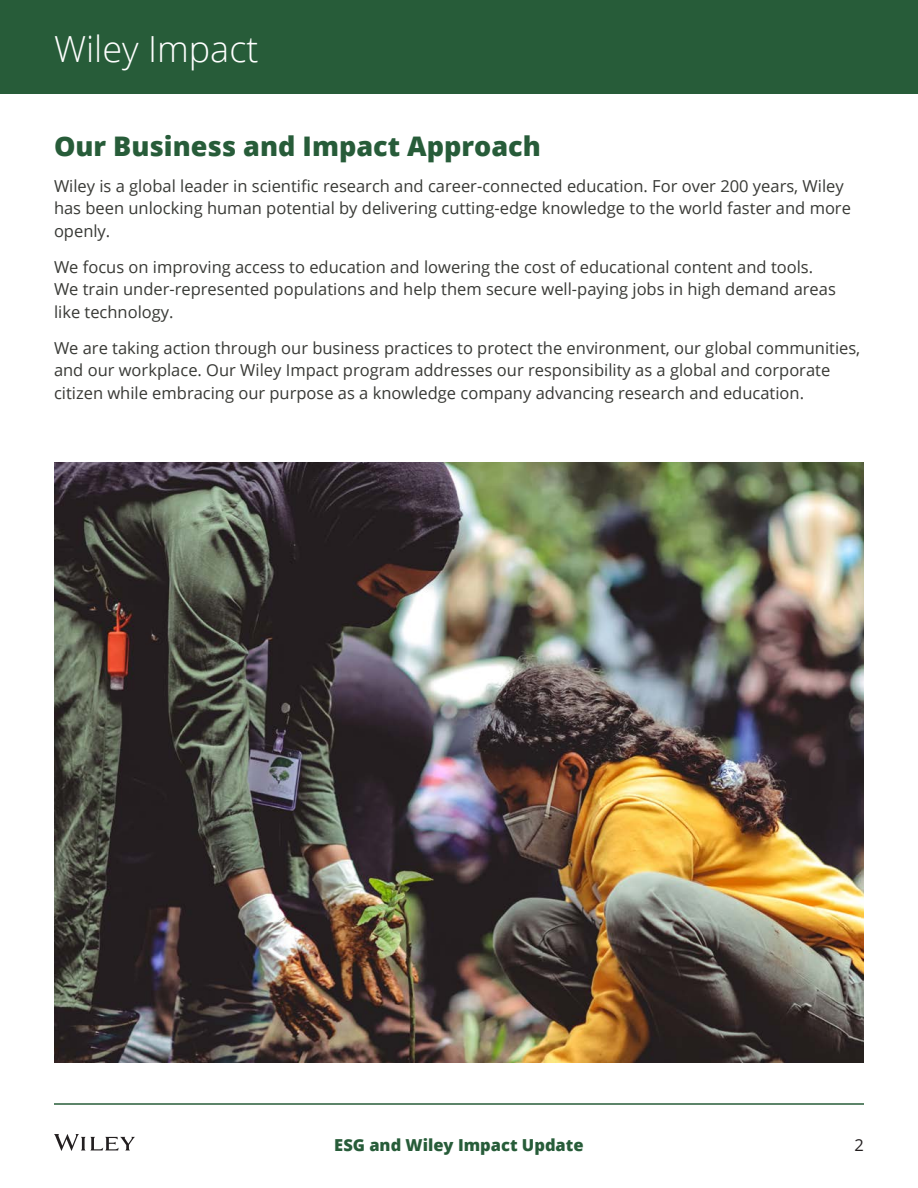
<style>
.page{position:relative;width:918px;height:1188px;background:#fff}
.page>*{position:absolute;margin:0;border:0;box-sizing:border-box;transform-origin:0 0}
.t1{font:300 36px "Open Sans";color:#fff}
.Section_Title{font:800 27px "Open Sans";color:#275c39}
.t2{font:16.5px/22.5px "Open Sans";color:#383935}
.t3{font:800 16.5px "Open Sans";color:#275c39}
.t4{font:16.5px "Open Sans";color:#231f20}
</style>
<div class="page">
<svg style="left:54px;top:1134px;width:81px;height:17px"></svg>
<hr style="left:54px;top:1103px;width:810px;height:2px;background:#275c39">
<div style="left:0;top:0;width:918px;height:94px;background:#275c39"></div>
<img style="left:54px;top:462px;width:810px;height:600px">
<p class="t1" style="left:54px;top:25px;width:206px">Wiley Impact</p>
<p class="Section_Title" style="left:54px;top:125px;width:488px">Our Business and Impact Approach</p>
<p class="t2" style="left:54px;top:174px;width:798px">Wiley is a global leader in scientific research and career-connected education. For over 200 years, Wiley has been unlocking human potential by delivering cutting-edge knowledge to the world faster and more openly.</p>
<p class="t2" style="left:54px;top:255px;width:783px">We focus on improving access to education and lowering the cost of educational content and tools.<br>We train under-represented populations and help them secure well-paying jobs in high demand areas like technology.</p>
<p class="t2" style="left:54px;top:336px;width:808px">We are taking action through our business practices to protect the environment, our global communities, and our workplace. Our Wiley Impact program addresses our responsibility as a global and corporate citizen while embracing our purpose as a knowledge company advancing research and education.</p>
<p class="t3" style="left:334px;top:1132px;width:251px">ESG and Wiley Impact Update</p>
<p class="t4" style="left:855px;top:1134px;width:11px">2</p>
</div>
